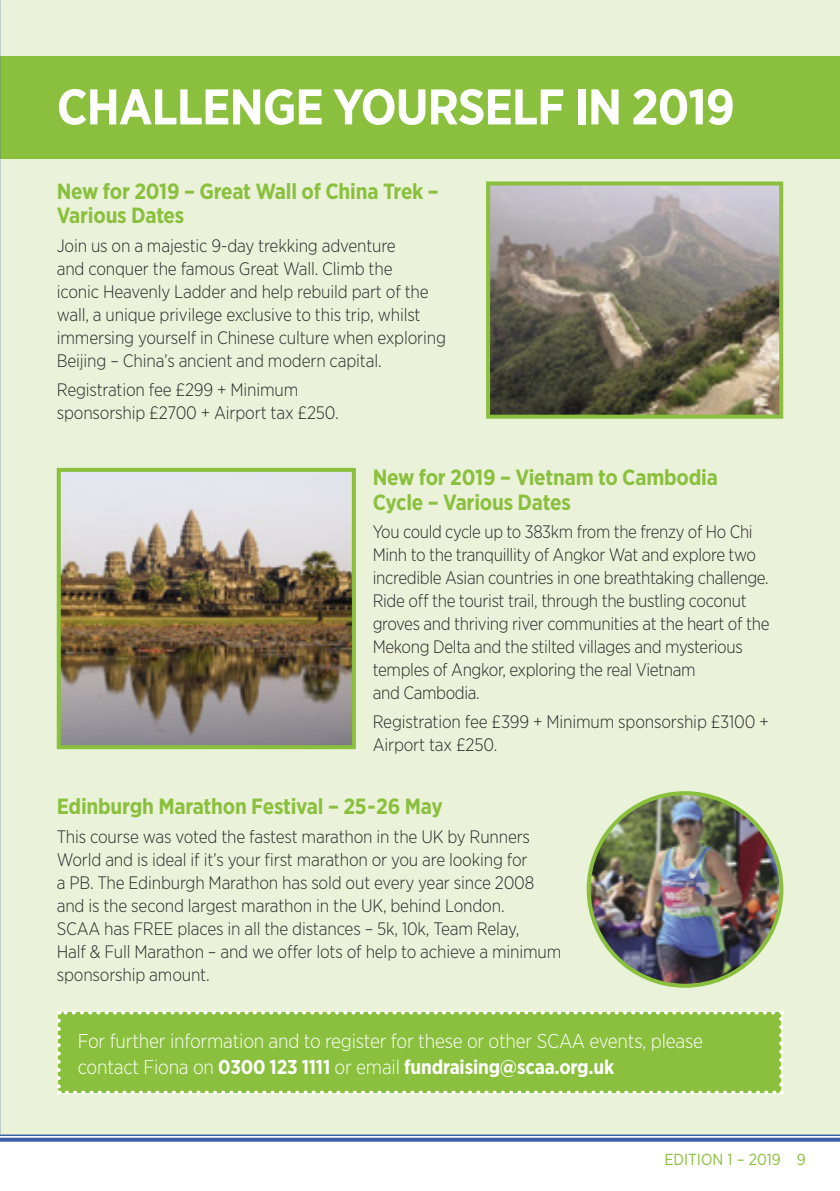
<style>
.page{position:relative;width:840px;height:1191px;background:#fff}
.page>*{position:absolute;margin:0;border:0;box-sizing:border-box;transform-origin:0 0}
.t1{font:700 50px "Gotham Narrow";letter-spacing:-.02em;color:#fff}
.t2{font:700 22px/24px "Gotham Narrow";letter-spacing:-.01em;color:#8ac03d}
.t3{font:300 20px/26px "Gotham Narrow";letter-spacing:-.01em;color:#fff}
.t4{font:300 18px/23px "Gotham Narrow";letter-spacing:-.01em;color:#292929}
.t5{font:300 18px/23px "Gotham Narrow";letter-spacing:-.01em;color:#292929;scale:.96 1}
.t6{font:16px "Gotham Narrow";color:#8ac03d}
.s1{font-weight:700}
</style>
<div class="page">
<div style="left:0;top:0;width:839px;height:1134px;background:#ebf2da"></div>
<div style="left:0;top:57px;width:839px;height:102px;background:#8ac03d"></div>
<img style="left:491px;top:186px;width:286px;height:228px">
<div style="left:486px;top:181px;width:296px;height:238px;border:4px solid #8ac03d"></div>
<img style="left:588px;top:793px;width:193px;height:192px;border-radius:96px">
<div style="left:586px;top:791px;width:197px;height:196px;border:4px solid #8ac03d;border-radius:50%"></div>
<img style="left:62px;top:473px;width:288px;height:271px">
<div style="left:57px;top:468px;width:298px;height:281px;border:4px solid #8ac03d"></div>
<div style="left:59px;top:1012px;width:721px;height:80px;background:#8ac03d"></div>
<svg style="left:57px;top:1020px;width:4px;height:74px"></svg>
<svg style="left:67px;top:1090px;width:714px;height:4px"></svg>
<svg style="left:779px;top:1010px;width:3px;height:74px"></svg>
<svg style="left:59px;top:1010px;width:713px;height:4px"></svg>
<hr style="left:0;top:1134px;width:839px;height:2px;background:#3a60a3">
<svg style="left:0;top:1137px;width:839px;height:4px;background:#5d7cb3"></svg>
<h1 class="t1" style="left:57px;top:75px;width:679px">CHALLENGE YOURSELF IN 2019</h1>
<p class="t2" style="left:57px;top:179px;width:383px">New for 2019 – Great Wall of China Trek –<br>Various Dates</p>
<p class="t4" style="left:57px;top:233px;width:390px">Join us on a majestic 9-day trekking adventure<br>and conquer the famous Great Wall. Climb the<br>iconic Heavenly Ladder and help rebuild part of the wall, a unique privilege exclusive to this trip, whilst immersing yourself in Chinese culture when exploring Beijing – China’s ancient and modern capital.</p>
<p class="t4" style="left:57px;top:377px;width:283px">Registration fee £299 + Minimum sponsorship £2700 + Airport tax £250.</p>
<p class="t2" style="left:372px;top:465px;width:346px">New for 2019 – Vietnam to Cambodia<br>Cycle – Various Dates</p>
<p class="t5" style="left:372px;top:520px;width:414px">You could cycle up to 383km from the frenzy of Ho Chi Minh to the tranquillity of Angkor Wat and explore two incredible Asian countries in one breathtaking challenge.<br>Ride off the tourist trail, through the bustling coconut groves and thriving river communities at the heart of the Mekong Delta and the stilted villages and mysterious temples of Angkor, exploring the real Vietnam<br>and Cambodia.</p>
<p class="t4" style="left:372px;top:709px;width:397px">Registration fee £399 + Minimum sponsorship £3100 +<br>Airport tax £250.</p>
<p class="t2" style="left:57px;top:794px;width:387px">Edinburgh Marathon Festival – 25-26 May</p>
<p class="t4" style="left:57px;top:824px;width:506px">This course was voted the fastest marathon in the UK by Runners World and is ideal if it’s your first marathon or you are looking for<br>a PB. The Edinburgh Marathon has sold out every year since 2008 and is the second largest marathon in the UK, behind London.<br>SCAA has FREE places in all the distances – 5k, 10k, Team Relay,<br>Half &amp; Full Marathon – and we offer lots of help to achieve a minimum sponsorship amount.</p>
<p class="t3" style="left:78px;top:1027px;width:626px">For further information and to register for these or other SCAA events, please contact Fiona on <span class="s1">0300 123 1111</span> or email <span class="s1">fundraising@scaa.org.uk</span></p>
<p class="t6" style="left:664px;top:1149px;width:143px">EDITION 1 – 2019 9</p>
</div>
